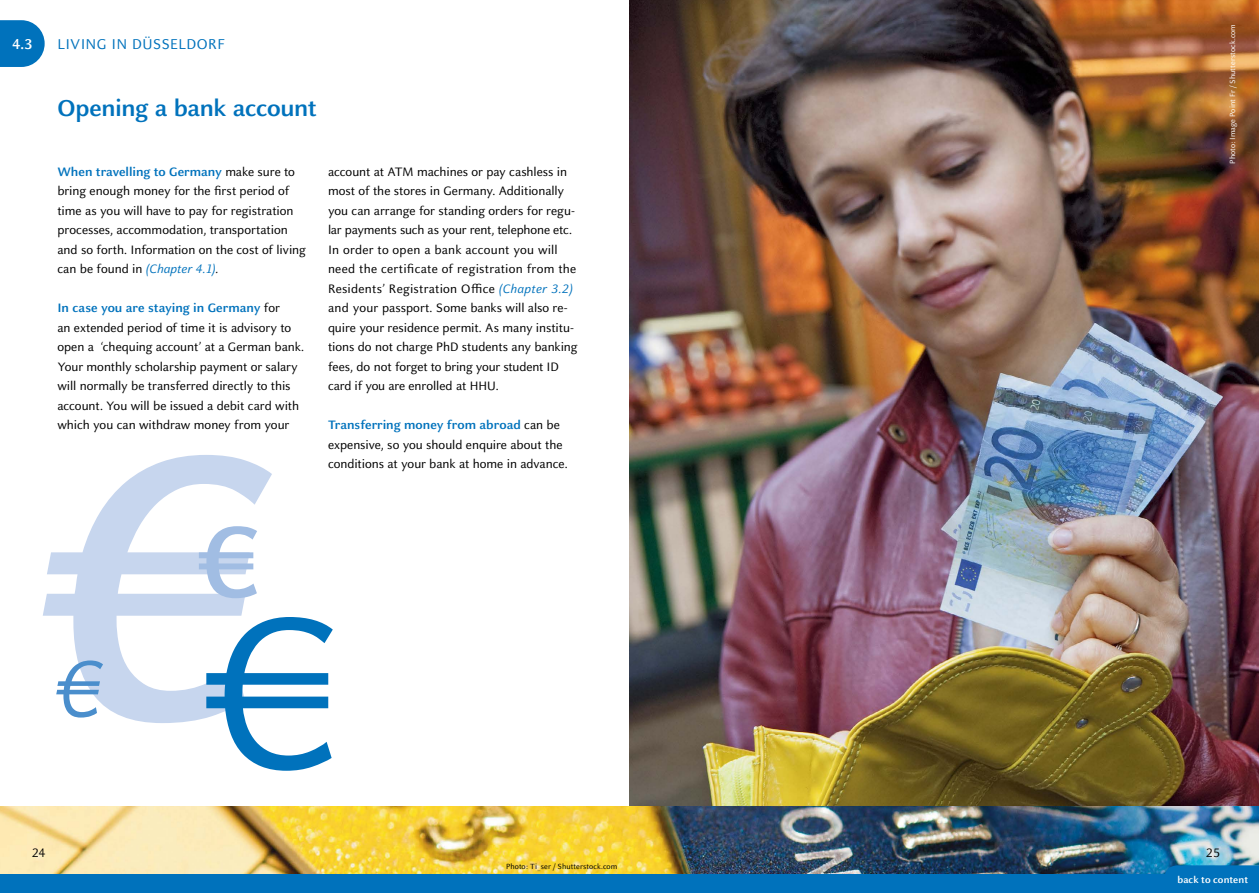
<style>
.page{position:relative;width:1259px;height:893px;background:#fff}
.page>*{position:absolute;margin:0;border:0;box-sizing:border-box;transform-origin:0 0}
._9pt{font:italic 700 414.45px "HHU Celeste Sans";color:#c7d6ee}
._9pt-2{font:237.6px "HHU Celeste Sans";color:#0072bc}
._9pt-3{font:700 111.3px "HHU Celeste Sans";color:#a1bde3}
._9pt-4{font:italic 88.2px "HHU Celeste Sans";color:#4a8ecc;scale:.96 1}
.Head_17pt{font:700 25.5px "HHU Celeste Sans";letter-spacing:-.015em;color:#0072bc}
.Leiste_Inhalt{font:15.75px "HHU Celeste Sans";letter-spacing:.015em;color:#0072bc}
.Leiste_Inhalt-2{font:700 15.75px "HHU Celeste Sans";color:#fff}
._9pt-5{font:13.5px/19.5px "HHU Celeste Sans";color:#000}
.t1{font:700 10.5px "HHU Celeste Sans";letter-spacing:.005em;color:#fff}
.Fotografenname{font:8.25px "HHU Celeste Sans";letter-spacing:.01em;color:#fff}
.Fotografenname-2{font:8.25px "HHU Celeste Sans";letter-spacing:.015em;color:#000}
.s1{font-weight:700;color:#0072bc}
.s2{font-style:italic;color:#0072bc}
.s3{font-style:italic}
</style>
<div class="page">
<img style="left:629px;top:0;width:630px;height:807px">
<svg style="left:0;top:20px;width:45px;height:47px;background:#1f83c4"></svg>
<img style="left:0;top:807px;width:1259px;height:67px">
<div style="left:0;top:874px;width:1259px;height:19px;background:#0072bc"></div>
<svg style="left:1164px;top:865px;width:95px;height:9px"></svg>
<p class="Leiste_Inhalt-2" style="left:12px;top:34px;width:22px">4.3</p>
<p class="Leiste_Inhalt" style="left:57px;top:34px;width:169px">LIVING IN DÜSSELDORF</p>
<p class="Head_17pt" style="left:57px;top:92px;width:261px">Opening a bank account</p>
<p class="_9pt-5" style="left:57px;top:161px;width:250px"><span class="s1">When travelling to Germany</span> make sure to bring enough money for the first period of time as you will have to pay for registration processes, accommodation, transportation and so forth. Information on the cost of living can be found in <span class="s2">(Chapter 4.1)</span><span class="s3">.</span></p>
<p class="_9pt-5" style="left:57px;top:298px;width:248px"><span class="s1">In case you are staying in Germany</span> for<br>an extended period of time it is advisory to open a ‘chequing account’ at a German bank.<br>Your monthly scholarship payment or salary will normally be transferred directly to this account. You will be issued a debit card with which you can withdraw money from your</p>
<p class="_9pt-5" style="left:328px;top:161px;width:248px">account at ATM machines or pay cashless in most of the stores in Germany. Additionally you can arrange for standing orders for regu&shy;lar payments such as your rent, telephone etc.</p>
<p class="_9pt-5" style="left:328px;top:239px;width:251px">In order to open a bank account you will need the certificate of registration from the Residents’ Registration Office <span class="s2">(Chapter 3.2) </span>and your passport. Some banks will also re&shy;quire your residence permit. As many institu&shy;tions do not charge PhD students any banking fees, do not forget to bring your student ID card if you are enrolled at HHU.</p>
<p class="_9pt-5" style="left:328px;top:415px;width:241px"><span class="s1">Transferring money from abroad</span> can be expensive, so you should enquire about the conditions at your bank at home in advance.</p>
<p class="_9pt" style="left:51px;top:324px;width:215px">€</p>
<p class="_9pt-3" style="left:200px;top:490px;width:59px">€</p>
<p class="_9pt-2" style="left:201px;top:543px;width:144px">€</p>
<p class="_9pt-4" style="left:57px;top:632px;width:46px">€</p>
<p class="Fotografenname" style="left:1227px;top:164px;width:141px;rotate:-90deg">Photo: Image Point Fr / Shutterstock.com</p>
<p class="_9pt-5" style="left:32px;top:842px;width:15px">24</p>
<p class="_9pt-5" style="left:1205px;top:842px;width:16px">25</p>
<p class="Fotografenname-2" style="left:506px;top:861px;width:113px">Photo: Ti_ser / Shutterstock.com</p>
<p class="t1" style="left:1177px;top:873px;width:72px">back to content</p>
</div>
